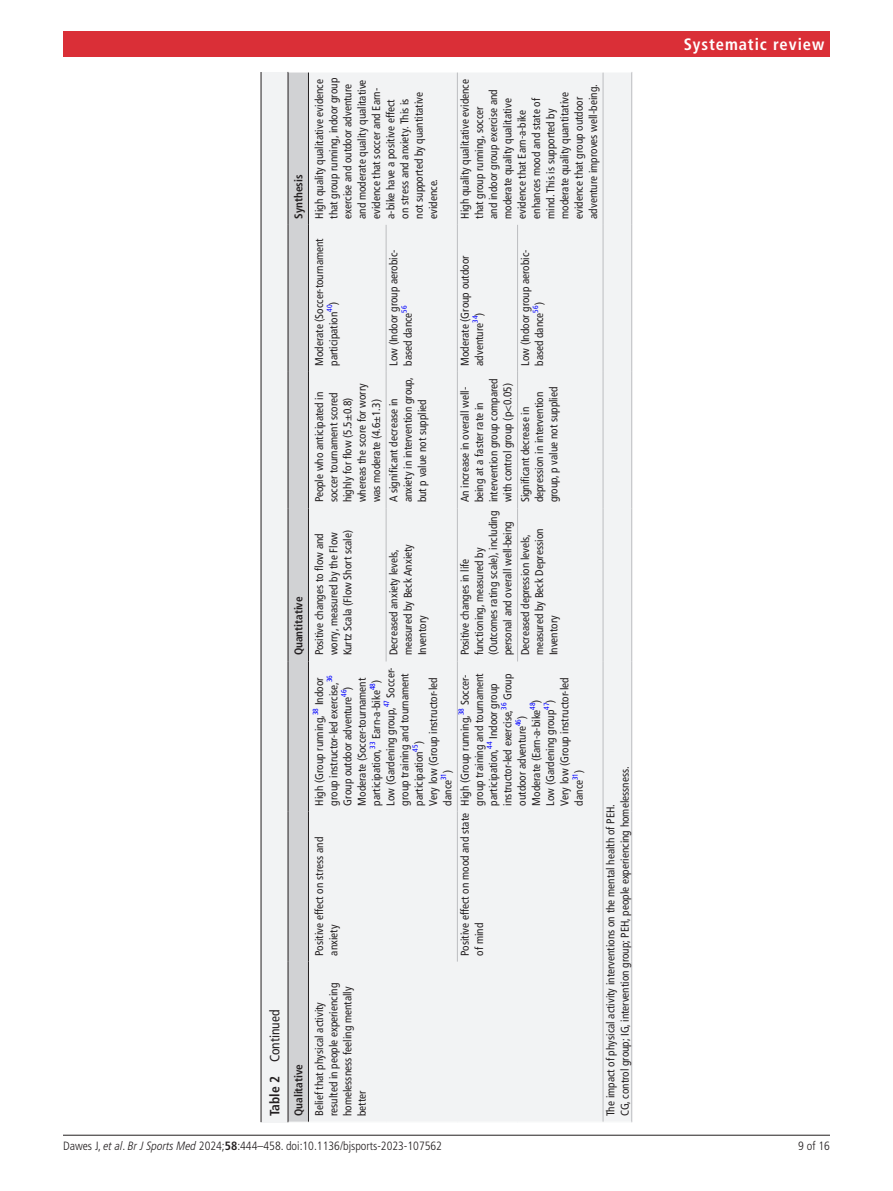
<style>
.page{position:relative;width:893px;height:1191px;background:#fff}
.page>*{position:absolute;margin:0;border:0;box-sizing:border-box;transform-origin:0 0}
.t1{font:700 condensed 16.5px "Frutiger LT Pro";letter-spacing:.055em;color:#fff}
.t2{font:condensed 13.5px "Frutiger LT Pro";color:#231f20}
.t3{font:700 condensed 13.5px "Frutiger LT Pro";color:#231f20}
.t4{font:300 condensed 12px "Frutiger LT Pro";color:#231f20}
.t5{font:condensed 11.25px/14.2px "Frutiger LT Pro";color:#231f20}
.t6{font:700 condensed 11.25px "Frutiger LT Pro";color:#231f20}
.t7{font:condensed 7.5px "Frutiger LT Pro";color:#00f}
.s1{font-style:italic}
.s2{font-weight:700}
</style>
<div class="page">
<hr style="left:63px;top:1134px;width:767px;height:1px;background:#231f20">
<div style="left:63px;top:31px;width:767px;height:25px;background:#da2f37"></div>
<div style="left:279px;top:72px;width:353px;height:1050px;background:#f2f3f4"></div>
<hr style="left:308px;top:811px;width:1px;height:150px;background:#231f20">
<hr style="left:308px;top:661px;width:1px;height:150px;background:#231f20">
<hr style="left:308px;top:372px;width:1px;height:136px;background:#231f20">
<hr style="left:308px;top:225px;width:1px;height:147px;background:#231f20">
<hr style="left:603px;top:811px;width:1px;height:150px;background:#bcbdc0">
<hr style="left:603px;top:661px;width:1px;height:150px;background:#bcbdc0">
<hr style="left:603px;top:72px;width:1px;height:153px;background:#bcbdc0">
<hr style="left:308px;top:961px;width:1px;height:161px;background:#231f20">
<hr style="left:308px;top:508px;width:1px;height:153px;background:#231f20">
<hr style="left:308px;top:72px;width:1px;height:153px;background:#231f20">
<hr style="left:386px;top:508px;width:1px;height:153px;background:#bcbdc0">
<hr style="left:386px;top:372px;width:1px;height:136px;background:#bcbdc0">
<hr style="left:386px;top:225px;width:1px;height:147px;background:#bcbdc0">
<hr style="left:457px;top:811px;width:1px;height:150px;background:#bcbdc0">
<hr style="left:457px;top:661px;width:1px;height:150px;background:#bcbdc0">
<hr style="left:457px;top:508px;width:1px;height:153px;background:#bcbdc0">
<hr style="left:457px;top:372px;width:1px;height:136px;background:#bcbdc0">
<hr style="left:457px;top:225px;width:1px;height:147px;background:#bcbdc0">
<hr style="left:457px;top:72px;width:1px;height:153px;background:#bcbdc0">
<hr style="left:517px;top:508px;width:1px;height:153px;background:#bcbdc0">
<hr style="left:603px;top:508px;width:1px;height:153px;background:#bcbdc0">
<hr style="left:517px;top:372px;width:1px;height:136px;background:#bcbdc0">
<hr style="left:603px;top:372px;width:1px;height:136px;background:#bcbdc0">
<hr style="left:517px;top:225px;width:1px;height:147px;background:#bcbdc0">
<hr style="left:603px;top:225px;width:1px;height:147px;background:#bcbdc0">
<hr style="left:603px;top:961px;width:1px;height:161px;background:#bcbdc0">
<hr style="left:631px;top:961px;width:1px;height:161px;background:#bcbdc0">
<hr style="left:631px;top:811px;width:1px;height:150px;background:#bcbdc0">
<hr style="left:631px;top:661px;width:1px;height:150px;background:#bcbdc0">
<hr style="left:631px;top:508px;width:1px;height:153px;background:#bcbdc0">
<hr style="left:631px;top:372px;width:1px;height:136px;background:#bcbdc0">
<hr style="left:631px;top:225px;width:1px;height:147px;background:#bcbdc0">
<hr style="left:631px;top:72px;width:1px;height:153px;background:#bcbdc0">
<hr style="left:308px;top:1121px;width:78px;height:1px;background:#fff">
<hr style="left:386px;top:1121px;width:71px;height:1px;background:#fff">
<hr style="left:457px;top:1121px;width:61px;height:1px;background:#fff">
<hr style="left:518px;top:1121px;width:85px;height:1px;background:#fff">
<svg style="left:288px;top:72px;width:20px;height:1050px;background:#b9b9bb"></svg>
<hr style="left:308px;top:72px;width:78px;height:1px;background:#fff">
<hr style="left:386px;top:72px;width:71px;height:1px;background:#fff">
<hr style="left:457px;top:72px;width:61px;height:1px;background:#fff">
<hr style="left:518px;top:72px;width:85px;height:1px;background:#fff">
<div style="left:261px;top:72px;width:18px;height:1050px;background:#f2f3f4"></div>
<hr style="left:261px;top:72px;width:1px;height:1050px;background:#231f20">
<p class="t2" style="left:267px;top:1062px;width:54px;rotate:-90deg">Continued</p>
<p class="t3" style="left:267px;top:1116px;width:42px;rotate:-90deg">Table 2</p>
<p class="t6" style="left:292px;top:219px;width:46px;rotate:-90deg">Synthesis</p>
<p class="t5" style="left:312px;top:219px;width:142px;rotate:-90deg">High quality qualitative evidence that group running, indoor group exercise and outdoor adventure and moderate quality qualitative evidence that soccer and Earn&shy;a-bike have a positive effect<br>on stress and anxiety. This is<br>not supported by quantitative evidence.</p>
<p class="t5" style="left:312px;top:366px;width:129px;rotate:-90deg">Moderate (Soccer-tournament participation</p>
<p class="t5" style="left:326px;top:305px;width:5px;rotate:-90deg">)</p>
<p class="t7" style="left:325px;top:312px;width:9px;rotate:-90deg">40</p>
<p class="t5" style="left:387px;top:366px;width:118px;rotate:-90deg">Low (Indoor group aerobic&shy;based dance</p>
<p class="t7" style="left:400px;top:312px;width:9px;rotate:-90deg">56</p>
<p class="t5" style="left:387px;top:502px;width:127px;rotate:-90deg">A significant decrease in anxiety in intervention group, but p value not supplied</p>
<p class="t5" style="left:312px;top:502px;width:120px;rotate:-90deg">People who anticipated in soccer tournament scored highly for flow (5.5±0.8) whereas the score for worry was moderate (4.6±1.3)</p>
<p class="t6" style="left:292px;top:655px;width:60px;rotate:-90deg">Quantitative</p>
<p class="t5" style="left:312px;top:655px;width:127px;rotate:-90deg">Positive changes to flow and worry, measured by the Flow<br>Kurtz Scala (Flow Short scale)</p>
<p class="t5" style="left:387px;top:655px;width:113px;rotate:-90deg">Decreased anxiety levels, measured by Beck Anxiety<br>Inventory</p>
<p class="t5" style="left:458px;top:219px;width:141px;rotate:-90deg">High quality qualitative evidence that group running, soccer<br>and indoor group exercise and moderate quality qualitative evidence that Earn-a-bike enhances mood and state of mind. This is supported by moderate quality quantitative evidence that group outdoor adventure improves well-being.</p>
<p class="t5" style="left:458px;top:366px;width:112px;rotate:-90deg">Moderate (Group outdoor adventure</p>
<p class="t5" style="left:472px;top:316px;width:5px;rotate:-90deg">)</p>
<p class="t7" style="left:471px;top:323px;width:9px;rotate:-90deg">34</p>
<p class="t5" style="left:518px;top:366px;width:118px;rotate:-90deg">Low (Indoor group aerobic&shy;based dance</p>
<p class="t5" style="left:532px;top:305px;width:5px;rotate:-90deg">)</p>
<p class="t7" style="left:531px;top:312px;width:9px;rotate:-90deg">56</p>
<p class="t5" style="left:458px;top:502px;width:126px;rotate:-90deg">An increase in overall well&shy;being at a faster rate in intervention group compared with control group (p&lt;0.05)</p>
<p class="t5" style="left:518px;top:502px;width:117px;rotate:-90deg">Significant decrease in depression in intervention group, p value not supplied</p>
<p class="t5" style="left:458px;top:655px;width:146px;rotate:-90deg">Positive changes in life functioning, measured by (Outcomes rating scale), including personal and overall well-being</p>
<p class="t5" style="left:518px;top:655px;width:128px;rotate:-90deg">Decreased depression levels, measured by Beck Depression<br>Inventory</p>
<p class="t5" style="left:383px;top:805px;width:140px;text-indent:108px;rotate:-90deg">Soccer&shy;group training and tournament participation</p>
<p class="t5" style="left:458px;top:805px;width:134px;text-indent:100px;rotate:-90deg">Soccer&shy;group training and tournament participation,</p>
<p class="t5" style="left:501px;top:700px;width:28px;rotate:-90deg">Group</p>
<p class="t7" style="left:325px;top:682px;width:9px;rotate:-90deg">36</p>
<p class="t5" style="left:312px;top:805px;width:130px;text-indent:100px;rotate:-90deg">Indoor group instructor-led exercise,</p>
<p class="t5" style="left:412px;top:805px;width:130px;text-indent:61px;rotate:-90deg">)<br>Very low (Group instructor-led dance</p>
<p class="t5" style="left:543px;top:805px;width:130px;text-indent:103px;rotate:-90deg">)<br>Very low (Group instructor-led dance</p>
<p class="t5" style="left:341px;top:805px;width:129px;text-indent:116px;rotate:-90deg">)<br>Moderate (Soccer-tournament participation,</p>
<p class="t5" style="left:369px;top:683px;width:5px;rotate:-90deg">)</p>
<p class="t7" style="left:368px;top:690px;width:9px;rotate:-90deg">48</p>
<p class="t5" style="left:486px;top:805px;width:123px;text-indent:66px;rotate:-90deg">Indoor group instructor-led exercise,</p>
<p class="t7" style="left:340px;top:697px;width:9px;rotate:-90deg">46</p>
<p class="t5" style="left:369px;top:739px;width:50px;rotate:-90deg">Earn-a-bike</p>
<p class="t5" style="left:341px;top:805px;width:110px;rotate:-90deg">Group outdoor adventure</p>
<p class="t5" style="left:529px;top:702px;width:5px;rotate:-90deg">)</p>
<p class="t7" style="left:382px;top:707px;width:9px;rotate:-90deg">47</p>
<p class="t7" style="left:528px;top:709px;width:9px;rotate:-90deg">48</p>
<p class="t7" style="left:542px;top:709px;width:9px;rotate:-90deg">47</p>
<p class="t7" style="left:499px;top:710px;width:9px;rotate:-90deg">36</p>
<p class="t7" style="left:311px;top:715px;width:9px;rotate:-90deg">38</p>
<p class="t7" style="left:457px;top:715px;width:9px;rotate:-90deg">38</p>
<p class="t5" style="left:383px;top:805px;width:100px;rotate:-90deg">Low (Gardening group,</p>
<p class="t5" style="left:515px;top:805px;width:97px;text-indent:87px;rotate:-90deg">)<br>Moderate (Earn-a-bike</p>
<p class="t5" style="left:543px;top:805px;width:97px;rotate:-90deg">Low (Gardening group</p>
<p class="t5" style="left:312px;top:805px;width:92px;rotate:-90deg">High (Group running,</p>
<p class="t5" style="left:458px;top:805px;width:92px;rotate:-90deg">High (Group running,</p>
<p class="t7" style="left:514px;top:726px;width:9px;rotate:-90deg">46</p>
<p class="t5" style="left:515px;top:805px;width:81px;rotate:-90deg">outdoor adventure</p>
<p class="t7" style="left:485px;top:749px;width:9px;rotate:-90deg">44</p>
<p class="t7" style="left:368px;top:749px;width:9px;rotate:-90deg">33</p>
<p class="t7" style="left:411px;top:751px;width:9px;rotate:-90deg">45</p>
<p class="t5" style="left:440px;top:773px;width:5px;rotate:-90deg">)</p>
<p class="t5" style="left:572px;top:773px;width:5px;rotate:-90deg">)</p>
<p class="t7" style="left:439px;top:780px;width:9px;rotate:-90deg">31</p>
<p class="t7" style="left:571px;top:780px;width:9px;rotate:-90deg">31</p>
<p class="t5" style="left:312px;top:955px;width:120px;rotate:-90deg">Positive effect on stress and anxiety</p>
<p class="t5" style="left:458px;top:955px;width:144px;rotate:-90deg">Positive effect on mood and state of mind</p>
<p class="t6" style="left:292px;top:1116px;width:54px;rotate:-90deg">Qualitative</p>
<p class="t5" style="left:312px;top:1116px;width:135px;rotate:-90deg">Belief that physical activity resulted in people experiencing homelessness feeling mentally better</p>
<p class="t5" style="left:604px;top:1116px;width:351px;rotate:-90deg">The impact of physical activity interventions on the mental health of PEH.<br>CG, control group; IG, intervention group; PEH, people experiencing homelessness.</p>
<h1 class="t1" style="left:684px;top:34px;width:142px">Systematic review</h1>
<p class="t4" style="left:63px;top:1138px;width:381px">Dawes J, <span class="s1">et al</span>. <span class="s1">Br J Sports Med</span> 2024;<span class="s2">58</span>:444–458. doi:10.1136/bjsports-2023-107562</p>
<p class="t4" style="left:798px;top:1138px;width:33px">9 of 16</p>
</div>
